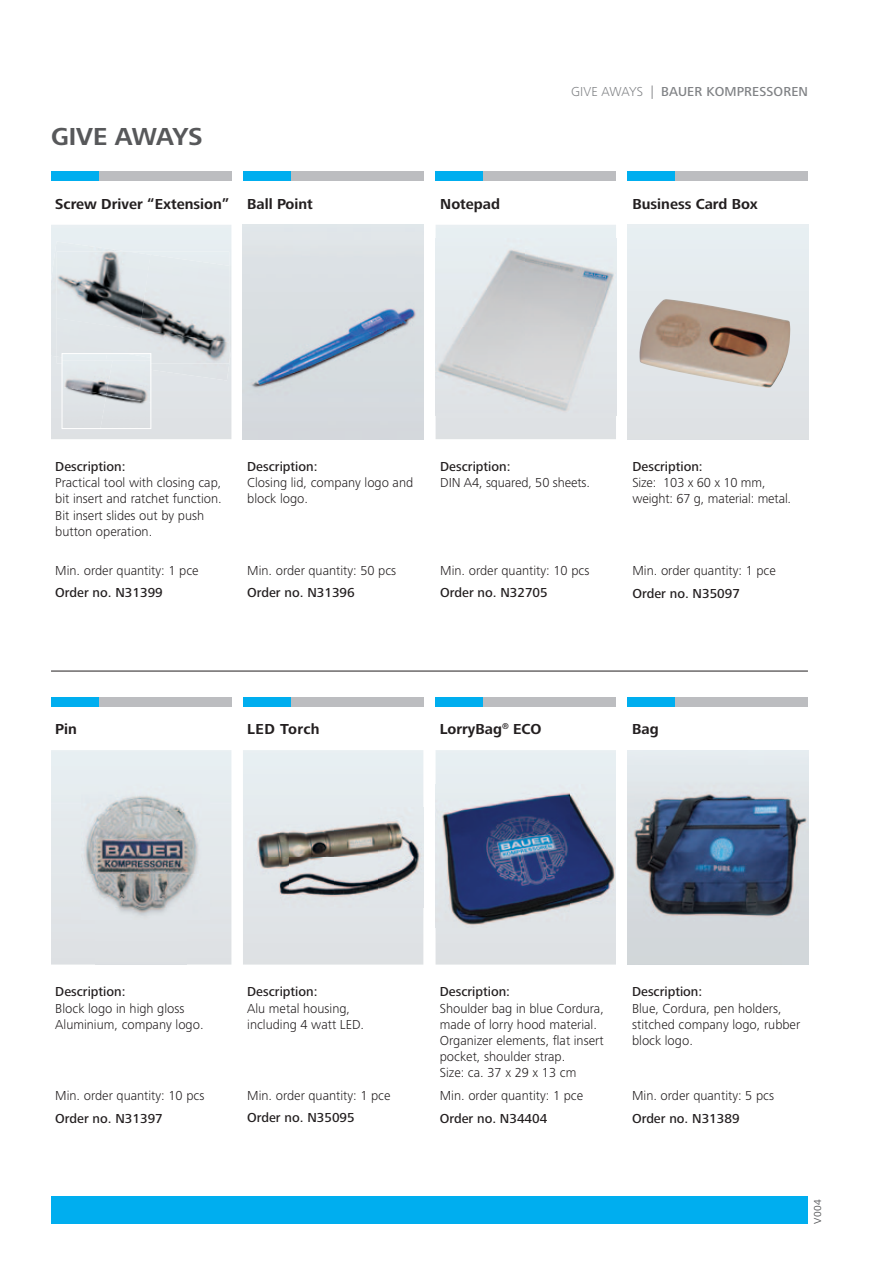
<style>
.page{position:relative;width:893px;height:1263px;background:#fff}
.page>*{position:absolute;margin:0;border:0;box-sizing:border-box;transform-origin:0 0}
.t1{font:700 25.5px "Frutiger Next LT";color:#57585a}
.t2{font:700 15px "Frutiger Next LT";color:#231f20}
.t3{font:700 15px "Frutiger Next LT";letter-spacing:.03em;color:#231f20}
.t4{font:300 13.5px/16.2px "Frutiger Next LT";color:#231f20}
.t5{font:500 13.5px "Frutiger Next LT";color:#231f20}
.t6{font:500 13.5px "Frutiger Next LT";letter-spacing:.01em;color:#808285}
.t7{font:10.5px "Frutiger Next LT";color:#57585a}
.s1{font-weight:300}
</style>
<div class="page">
<div style="left:51px;top:1196px;width:757px;height:28px;background:#00aeef"></div>
<div style="left:51px;top:171px;width:180px;height:10px;background:#bcbdc0"></div>
<div style="left:51px;top:171px;width:47px;height:10px;background:#00aeef"></div>
<div style="left:243px;top:171px;width:180px;height:10px;background:#bcbdc0"></div>
<div style="left:243px;top:171px;width:47px;height:10px;background:#00aeef"></div>
<div style="left:436px;top:171px;width:180px;height:10px;background:#bcbdc0"></div>
<div style="left:436px;top:171px;width:47px;height:10px;background:#00aeef"></div>
<div style="left:628px;top:171px;width:180px;height:10px;background:#bcbdc0"></div>
<div style="left:628px;top:171px;width:47px;height:10px;background:#00aeef"></div>
<hr style="left:51px;top:671px;width:757px;height:1px;background:#231f20">
<div style="left:51px;top:697px;width:180px;height:10px;background:#bcbdc0"></div>
<div style="left:51px;top:697px;width:47px;height:10px;background:#00aeef"></div>
<div style="left:243px;top:697px;width:180px;height:10px;background:#bcbdc0"></div>
<div style="left:243px;top:697px;width:47px;height:10px;background:#00aeef"></div>
<img style="left:243px;top:225px;width:180px;height:214px">
<img style="left:82px;top:786px;width:128px;height:133px">
<div style="left:243px;top:750px;width:180px;height:214px;background:#e3e8eb"></div>
<img style="left:246px;top:807px;width:177px;height:100px">
<svg style="left:51px;top:225px;width:180px;height:214px;background:#d1d6d9"></svg>
<img style="left:64px;top:355px;width:85px;height:6px">
<img style="left:64px;top:361px;width:42px;height:26px">
<img style="left:106px;top:361px;width:43px;height:34px">
<img style="left:64px;top:387px;width:42px;height:40px">
<img style="left:100px;top:395px;width:49px;height:32px">
<div style="left:62px;top:353px;width:89px;height:76px;border:1px solid #fff"></div>
<div style="left:628px;top:697px;width:180px;height:10px;background:#bcbdc0"></div>
<div style="left:628px;top:697px;width:47px;height:10px;background:#00aeef"></div>
<img style="left:628px;top:750px;width:180px;height:214px">
<div style="left:436px;top:697px;width:180px;height:10px;background:#bcbdc0"></div>
<div style="left:436px;top:697px;width:47px;height:10px;background:#00aeef"></div>
<svg style="left:436px;top:750px;width:180px;height:214px;background:#e2e7ea"></svg>
<img style="left:436px;top:784px;width:180px;height:143px">
<svg style="left:436px;top:225px;width:180px;height:214px;background:#e1e6e9"></svg>
<img style="left:436px;top:239px;width:180px;height:176px">
<div style="left:628px;top:225px;width:180px;height:214px;background:#e4eaed"></div>
<img style="left:639px;top:299px;width:151px;height:89px">
<h1 class="t1" style="left:51px;top:122px;width:153px">GIVE AWAYS</h1>
<p class="t2" style="left:55px;top:195px;width:259px">Screw Driver “Extension” Ball Point</p>
<p class="t6" style="left:571px;top:84px;width:238px"><span class="s1">GIVE AWAYS |</span> BAUER KOMPRESSOREN</p>
<p class="t2" style="left:440px;top:195px;width:61px">Notepad</p>
<p class="t2" style="left:632px;top:195px;width:127px">Business Card Box</p>
<p class="t5" style="left:55px;top:459px;width:72px">Description:</p>
<p class="t4" style="left:55px;top:475px;width:168px">Practical tool with closing cap, bit insert and ratchet function.<br>Bit insert slides out by push button operation.</p>
<p class="t4" style="left:55px;top:562px;width:145px">Min. order quantity: 1 pce</p>
<p class="t5" style="left:55px;top:585px;width:109px">Order no. N31399</p>
<p class="t5" style="left:247px;top:459px;width:72px">Description:</p>
<p class="t4" style="left:247px;top:475px;width:168px">Closing lid, company logo and block logo.</p>
<p class="t4" style="left:247px;top:562px;width:151px">Min. order quantity: 50 pcs</p>
<p class="t5" style="left:247px;top:585px;width:109px">Order no. N31396</p>
<p class="t5" style="left:440px;top:459px;width:72px">Description:</p>
<p class="t4" style="left:440px;top:475px;width:151px">DIN A4, squared, 50 sheets.</p>
<p class="t4" style="left:440px;top:562px;width:151px">Min. order quantity: 10 pcs</p>
<p class="t5" style="left:440px;top:585px;width:109px">Order no. N32705</p>
<p class="t5" style="left:632px;top:459px;width:72px">Description:</p>
<p class="t4" style="left:632px;top:475px;width:160px">Size: 103 x 60 x 10 mm, weight: 67 g, material: metal.</p>
<p class="t4" style="left:632px;top:563px;width:145px">Min. order quantity: 1 pce</p>
<p class="t5" style="left:632px;top:586px;width:109px">Order no. N35097</p>
<p class="t2" style="left:55px;top:721px;width:23px">Pin</p>
<p class="t3" style="left:247px;top:721px;width:74px">LED Torch</p>
<p class="t2" style="left:440px;top:721px;width:103px">LorryBag<sup>®</sup> ECO</p>
<p class="t2" style="left:632px;top:721px;width:28px">Bag</p>
<p class="t5" style="left:55px;top:984px;width:72px">Description:</p>
<p class="t4" style="left:55px;top:1000px;width:150px">Block logo in high gloss<br>Aluminium, company logo.</p>
<p class="t4" style="left:55px;top:1087px;width:151px">Min. order quantity: 10 pcs</p>
<p class="t5" style="left:55px;top:1110px;width:109px">Order no. N31397</p>
<p class="t5" style="left:247px;top:984px;width:72px">Description:</p>
<p class="t4" style="left:247px;top:1000px;width:118px">Alu metal housing, including 4 watt LED.</p>
<p class="t4" style="left:247px;top:1087px;width:145px">Min. order quantity: 1 pce</p>
<p class="t5" style="left:247px;top:1110px;width:109px">Order no. N35095</p>
<p class="t5" style="left:440px;top:984px;width:72px">Description:</p>
<p class="t4" style="left:440px;top:1000px;width:166px">Shoulder bag in blue Cordura, made of lorry hood material.<br>Organizer elements, flat insert pocket, shoulder strap.<br>Size: ca. 37 x 29 x 13 cm</p>
<p class="t4" style="left:440px;top:1087px;width:145px">Min. order quantity: 1 pce</p>
<p class="t5" style="left:440px;top:1110px;width:109px">Order no. N34404</p>
<p class="t5" style="left:632px;top:984px;width:72px">Description:</p>
<p class="t4" style="left:632px;top:1000px;width:170px">Blue, Cordura, pen holders, stitched company logo, rubber block logo.</p>
<p class="t4" style="left:632px;top:1087px;width:143px">Min. order quantity: 5 pcs</p>
<p class="t5" style="left:632px;top:1110px;width:109px">Order no. N31389</p>
<p class="t7" style="left:812px;top:1224px;width:26px;rotate:-90deg">V004</p>
</div>
